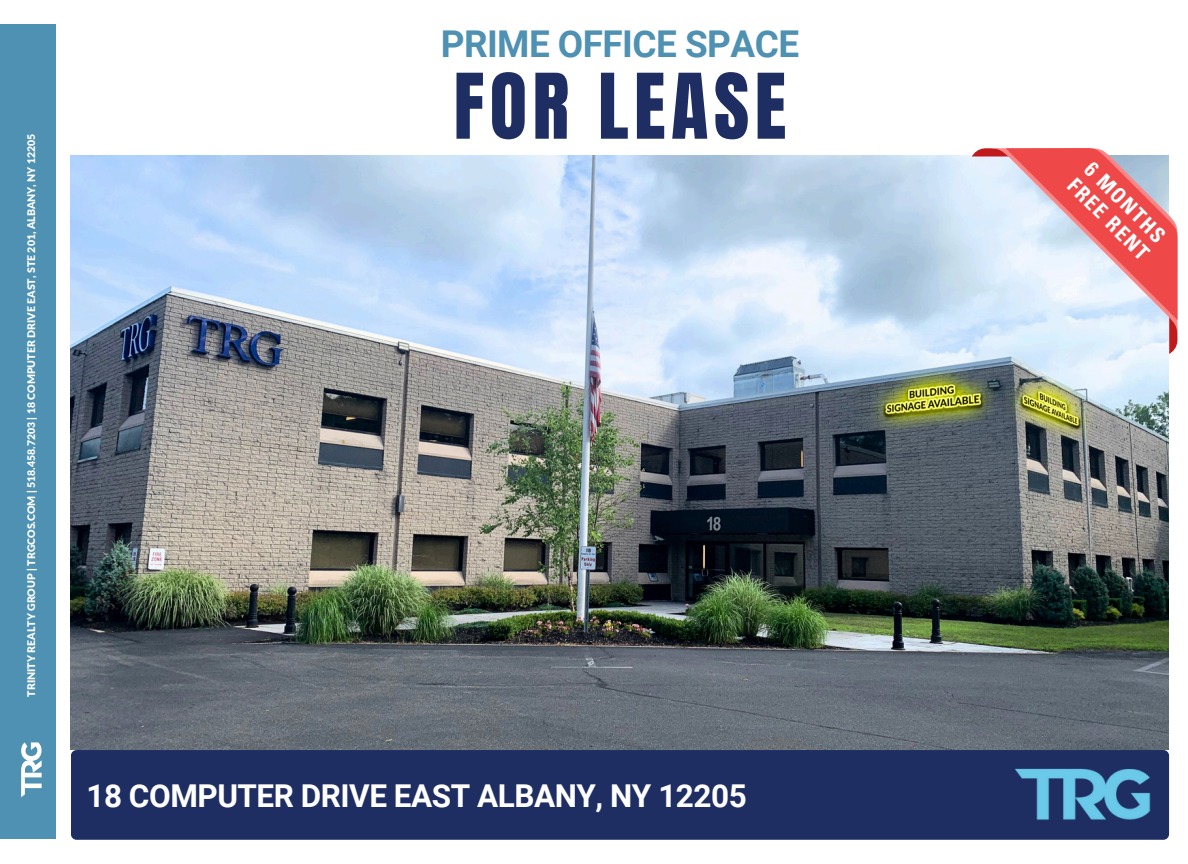
<style>
.page{position:relative;width:1188px;height:864px;background:#fff}
.page>*{position:absolute;margin:0;border:0;box-sizing:border-box;transform-origin:0 0}
.t1{font:76.8px "Anton";letter-spacing:.07em;color:#1f2e62}
.t2{font:700 36.9px "Roboto";letter-spacing:-.015em;color:#4f91b2}
.t3{font:700 31.5px "Roboto";letter-spacing:-.015em;color:#fff}
.t4{font:700 condensed 21px/23.7px "Univers LT Pro";color:#fff}
.t5{font:900 10.5px "Lato";color:#fff}
</style>
<div class="page">
<div style="left:0;top:25px;width:56px;height:813px;background:#4f91b2"></div>
<svg style="left:21px;top:742px;width:21px;height:55px"></svg>
<img style="left:71px;top:156px;width:1098px;height:594px">
<div style="left:71px;top:750px;width:1098px;height:90px;background:#1f2e62;border-radius:6px"></div>
<img style="left:1015px;top:768px;width:136px;height:52px">
<svg style="left:972px;top:148px;width:205px;height:206px;background:#e1bac4"></svg>
<h4 class="t5" style="left:25px;top:697px;width:564px;rotate:-90deg">TRINITY REALTY GROUP | TRGCOS.COM | 518.458.7203 | 18 COMPUTER DRIVE EAST, STE 201, ALBANY, NY 12205</h4>
<h1 class="t2" style="left:441px;top:23px;width:360px">PRIME OFFICE SPACE</h1>
<h2 class="t1" style="left:454px;top:51px;width:334px">FOR LEASE</h2>
<p class="t3" style="left:86px;top:778px;width:662px">18 COMPUTER DRIVE EAST ALBANY, NY 12205</p>
<p class="t4" style="left:1094px;top:159px;width:107px;rotate:45deg">6 MONTHS<br>FREE RENT</p>
</div>
